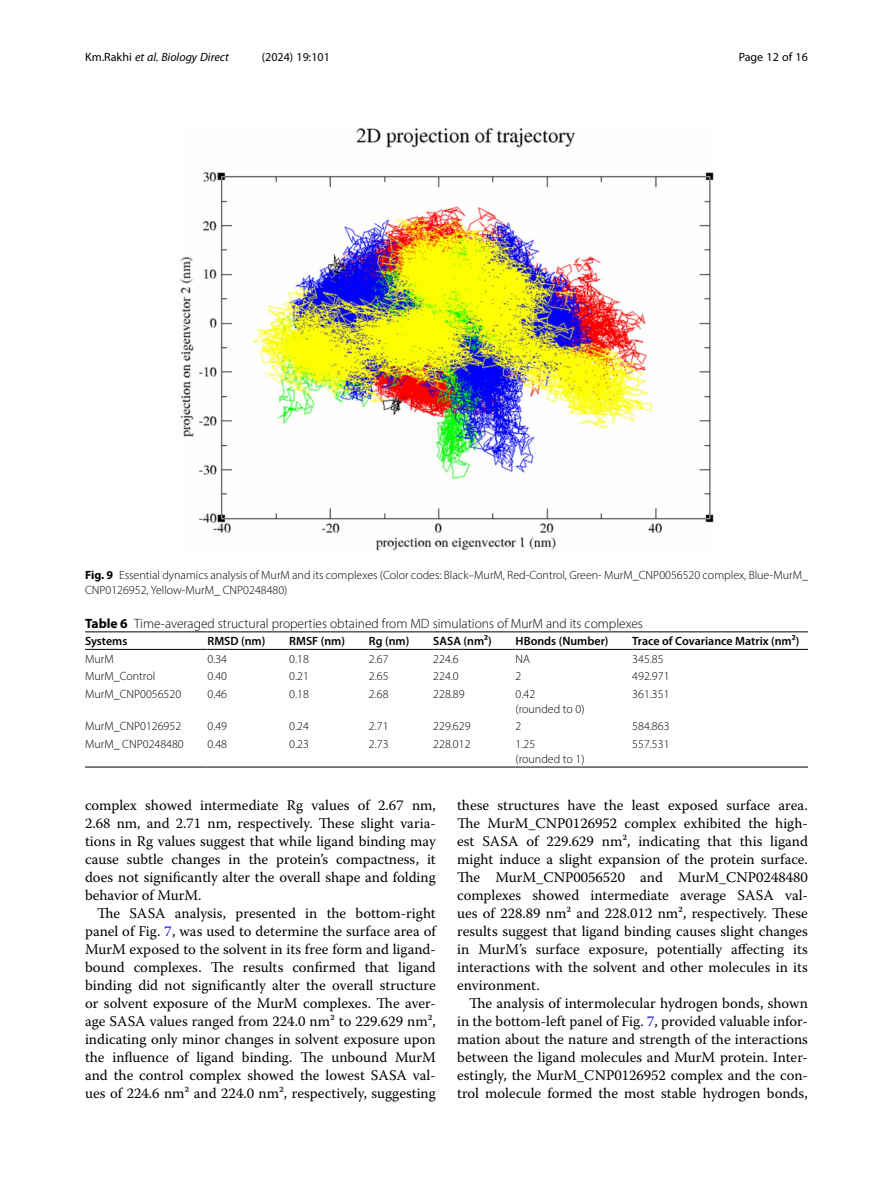
<style>
.page{position:relative;width:893px;height:1191px;background:#fff}
.page>*{position:absolute;margin:0;border:0;box-sizing:border-box;transform-origin:0 0}
.Body_Text_Indent{font:14.7px/18px "Warnock Pro";color:#000;text-align:justify}
.Table_Caption{font:300 13.5px "Myriad Pro";color:#000}
.Table_Body{font:300 12px "Myriad Pro";color:#000}
.Figure_Caption{font:300 12px/15px "Myriad Pro";color:#000}
.Table_Head{font:600 12px "Myriad Pro";color:#000}
.t1{font:italic 12px "Myriad Pro";color:#000}
.t2{font:12px "Myriad Pro";color:#000}
.s1{font-style:normal}
.s2{font-weight:700}
.s3{color:#00f}
</style>
<div class="page">
<hr style="left:85px;top:649px;width:122px;height:1px;background:#000">
<hr style="left:207px;top:631px;width:82px;height:1px;background:#000">
<hr style="left:207px;top:649px;width:82px;height:1px;background:#000">
<hr style="left:289px;top:631px;width:80px;height:1px;background:#000">
<hr style="left:289px;top:649px;width:80px;height:1px;background:#000">
<hr style="left:369px;top:631px;width:64px;height:1px;background:#000">
<hr style="left:369px;top:649px;width:64px;height:1px;background:#000">
<hr style="left:433px;top:631px;width:83px;height:1px;background:#000">
<hr style="left:433px;top:649px;width:83px;height:1px;background:#000">
<hr style="left:516px;top:631px;width:116px;height:1px;background:#000">
<hr style="left:516px;top:649px;width:116px;height:1px;background:#000">
<hr style="left:632px;top:631px;width:176px;height:1px;background:#000">
<hr style="left:632px;top:649px;width:176px;height:1px;background:#000">
<hr style="left:85px;top:767px;width:122px;height:1px;background:#000">
<hr style="left:207px;top:767px;width:82px;height:1px;background:#000">
<hr style="left:289px;top:767px;width:80px;height:1px;background:#000">
<hr style="left:369px;top:767px;width:64px;height:1px;background:#000">
<hr style="left:433px;top:767px;width:83px;height:1px;background:#000">
<hr style="left:516px;top:767px;width:116px;height:1px;background:#000">
<hr style="left:632px;top:767px;width:176px;height:1px;background:#000">
<hr style="left:85px;top:631px;width:122px;height:1px;background:#000">
<img style="left:180px;top:127px;width:534px;height:424px">
<p class="t1" style="left:85px;top:50px;width:145px"><span class="s1">Km.Rakhi</span> et al. Biology Direct</p>
<p class="t2" style="left:262px;top:50px;width:70px">(2024) 19:101</p>
<p class="t2" style="left:739px;top:50px;width:71px">Page 12 of 16</p>
<p class="Figure_Caption" style="left:85px;top:567px;width:724px"><span class="s2">Fig. 9</span> Essential dynamics analysis of MurM and its complexes (Color codes: Black–MurM, Red-Control, Green- MurM_CNP0056520 complex, Blue-MurM_<br>CNP0126952, Yellow-MurM_ CNP0248480)</p>
<p class="Table_Caption" style="left:85px;top:615px;width:559px"><span class="s2">Table 6</span> Time-averaged structural properties obtained from MD simulations of MurM and its complexes</p>
<p class="Table_Head" style="left:85px;top:633px;width:44px">Systems</p>
<p class="Table_Head" style="left:207px;top:633px;width:59px">RMSD (nm)</p>
<p class="Table_Head" style="left:289px;top:633px;width:57px">RMSF (nm)</p>
<p class="Table_Head" style="left:369px;top:633px;width:42px">Rg (nm)</p>
<p class="Table_Head" style="left:433px;top:633px;width:60px">SASA (nm²)</p>
<p class="Table_Head" style="left:516px;top:633px;width:94px">HBonds (Number)</p>
<p class="Table_Head" style="left:632px;top:633px;width:169px">Trace of Covariance Matrix (nm²)</p>
<p class="Table_Body" style="left:85px;top:651px;width:30px">MurM</p>
<p class="Table_Body" style="left:207px;top:651px;width:21px">0.34</p>
<p class="Table_Body" style="left:289px;top:651px;width:21px">0.18</p>
<p class="Table_Body" style="left:369px;top:651px;width:21px">2.67</p>
<p class="Table_Body" style="left:433px;top:651px;width:27px">224.6</p>
<p class="Table_Body" style="left:516px;top:651px;width:16px">NA</p>
<p class="Table_Body" style="left:632px;top:651px;width:33px">345.85</p>
<p class="Table_Body" style="left:85px;top:669px;width:72px">MurM_Control</p>
<p class="Table_Body" style="left:207px;top:669px;width:21px">0.40</p>
<p class="Table_Body" style="left:289px;top:669px;width:21px">0.21</p>
<p class="Table_Body" style="left:369px;top:669px;width:21px">2.65</p>
<p class="Table_Body" style="left:433px;top:669px;width:27px">224.0</p>
<p class="Table_Body" style="left:516px;top:669px;width:7px">2</p>
<p class="Table_Body" style="left:632px;top:669px;width:39px">492.971</p>
<p class="Table_Body" style="left:85px;top:686px;width:98px">MurM_CNP0056520</p>
<p class="Table_Body" style="left:207px;top:686px;width:21px">0.46</p>
<p class="Table_Body" style="left:289px;top:686px;width:21px">0.18</p>
<p class="Table_Body" style="left:369px;top:686px;width:21px">2.68</p>
<p class="Table_Body" style="left:433px;top:686px;width:33px">228.89</p>
<p class="Table_Body" style="left:516px;top:686px;width:21px">0.42</p>
<p class="Table_Body" style="left:516px;top:701px;width:70px">(rounded to 0)</p>
<p class="Table_Body" style="left:632px;top:686px;width:39px">361.351</p>
<p class="Table_Body" style="left:85px;top:719px;width:98px">MurM_CNP0126952</p>
<p class="Table_Body" style="left:207px;top:719px;width:21px">0.49</p>
<p class="Table_Body" style="left:289px;top:719px;width:21px">0.24</p>
<p class="Table_Body" style="left:369px;top:719px;width:21px">2.71</p>
<p class="Table_Body" style="left:433px;top:719px;width:39px">229.629</p>
<p class="Table_Body" style="left:516px;top:719px;width:7px">2</p>
<p class="Table_Body" style="left:632px;top:719px;width:39px">584.863</p>
<p class="Table_Body" style="left:85px;top:736px;width:100px">MurM_ CNP0248480</p>
<p class="Table_Body" style="left:207px;top:736px;width:21px">0.48</p>
<p class="Table_Body" style="left:289px;top:736px;width:21px">0.23</p>
<p class="Table_Body" style="left:369px;top:736px;width:21px">2.73</p>
<p class="Table_Body" style="left:433px;top:736px;width:39px">228.012</p>
<p class="Table_Body" style="left:516px;top:736px;width:21px">1.25</p>
<p class="Table_Body" style="left:516px;top:751px;width:70px">(rounded to 1)</p>
<p class="Table_Body" style="left:632px;top:736px;width:39px">557.531</p>
<p class="Body_Text_Indent" style="left:85px;top:796px;width:352px">complex showed intermediate Rg values of 2.67 nm, 2.68 nm, and 2.71 nm, respectively. These slight varia&shy;tions in Rg values suggest that while ligand binding may cause subtle changes in the protein’s compactness, it does not significantly alter the overall shape and folding behavior of MurM.</p>
<p class="Body_Text_Indent" style="left:85px;top:904px;width:352px;text-indent:12px">The SASA analysis, presented in the bottom-right panel of Fig. <span class="s3">7</span>, was used to determine the surface area of MurM exposed to the solvent in its free form and ligand&shy;bound complexes. The results confirmed that ligand binding did not significantly alter the overall structure or solvent exposure of the MurM complexes. The aver&shy;age SASA values ranged from 224.0 nm² to 229.629 nm², indicating only minor changes in solvent exposure upon the influence of ligand binding. The unbound MurM and the control complex showed the lowest SASA val&shy;ues of 224.6 nm² and 224.0 nm², respectively, suggesting</p>
<p class="Body_Text_Indent" style="left:457px;top:796px;width:352px">these structures have the least exposed surface area.<br>The MurM_CNP0126952 complex exhibited the high&shy;est SASA of 229.629 nm², indicating that this ligand might induce a slight expansion of the protein surface.<br>The MurM_CNP0056520 and MurM_CNP0248480 complexes showed intermediate average SASA val&shy;ues of 228.89 nm² and 228.012 nm², respectively. These results suggest that ligand binding causes slight changes in MurM’s surface exposure, potentially affecting its interactions with the solvent and other molecules in its environment.</p>
<p class="Body_Text_Indent" style="left:457px;top:994px;width:352px;text-indent:12px">The analysis of intermolecular hydrogen bonds, shown in the bottom-left panel of Fig. <span class="s3">7</span>, provided valuable infor&shy;mation about the nature and strength of the interactions between the ligand molecules and MurM protein. Inter&shy;estingly, the MurM_CNP0126952 complex and the con&shy;trol molecule formed the most stable hydrogen bonds,</p>
</div>
